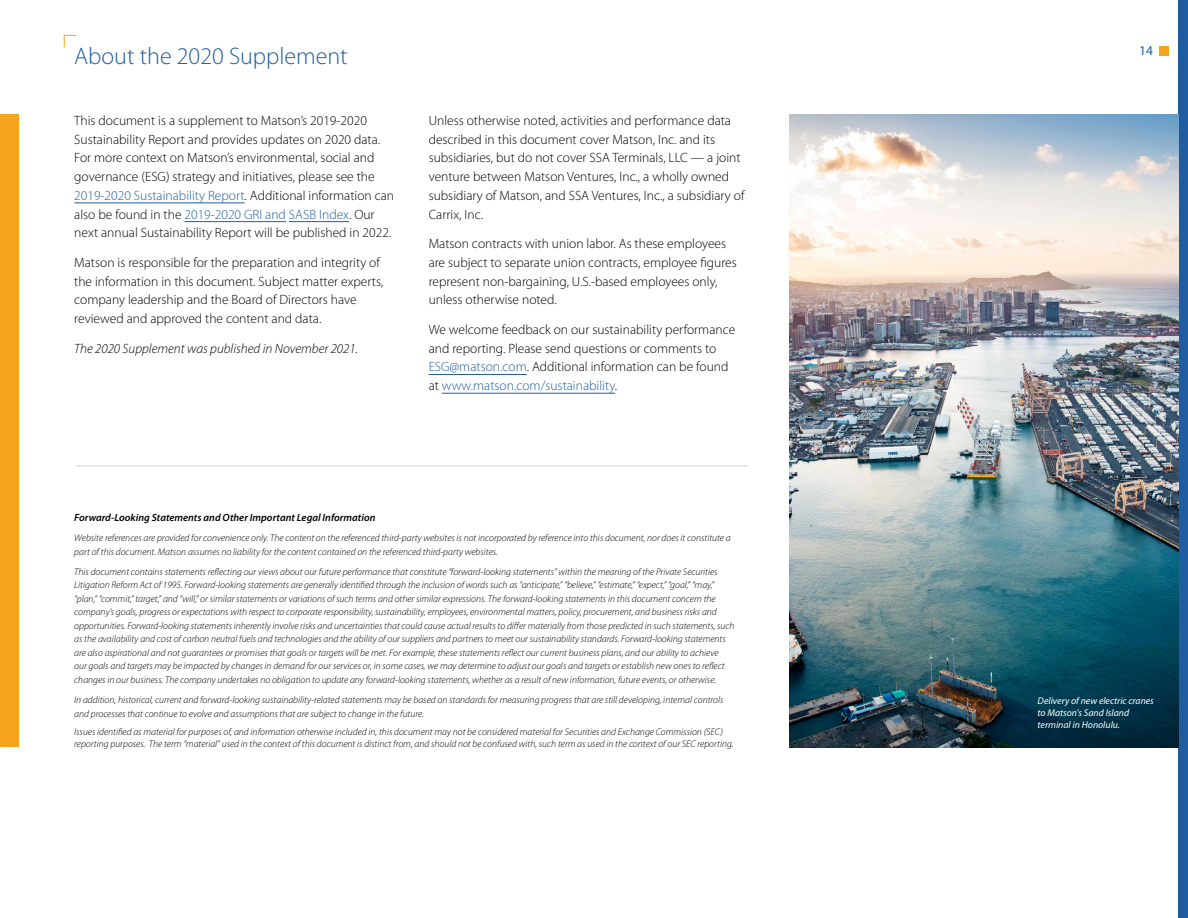
<style>
.page{position:relative;width:1188px;height:918px;background:#fff}
.page>*{position:absolute;margin:0;border:0;box-sizing:border-box;transform-origin:0 0}
.t1{font:300 24px "Myriad Pro";color:#205da0}
.t2{font:300 13.5px/18.8px "Myriad Pro";color:#000}
.t3{font:italic 300 13.5px "Myriad Pro";color:#000}
.t4{font:13.5px "Myriad Pro";color:#205da0}
.t5{font:italic 600 10.5px "Myriad Pro";color:#000}
.t6{font:italic 300 9.75px/13.5px "Myriad Pro";color:#000}
.t7{font:italic 9.75px/12px "Myriad Pro";color:#fff}
.s1{color:#205da0}
</style>
<div class="page">
<div style="left:1160px;top:46px;width:9px;height:10px;background:#f4a41d"></div>
<div style="left:1178px;top:0;width:10px;height:918px;background:#205da0"></div>
<img style="left:789px;top:115px;width:389px;height:632px">
<hr style="left:74px;top:203px;width:171px;height:1px;background:#205da0">
<hr style="left:185px;top:221px;width:101px;height:1px;background:#205da0">
<hr style="left:289px;top:221px;width:60px;height:1px;background:#205da0">
<hr style="left:429px;top:374px;width:98px;height:1px;background:#205da0">
<hr style="left:442px;top:393px;width:173px;height:1px;background:#205da0">
<hr style="left:75px;top:466px;width:673px;height:1px;background:#d1d3d4">
<div style="left:0;top:115px;width:19px;height:632px;background:#f4a41d"></div>
<svg style="left:64px;top:35px;width:12px;height:12px"></svg>
<h1 class="t1" style="left:74px;top:42px;width:275px">About the 2020 Supplement</h1>
<p class="t2" style="left:74px;top:111px;width:321px">This document is a supplement to Matson’s 2019-2020<br>Sustainability Report and provides updates on 2020 data.<br>For more context on Matson’s environmental, social and governance (ESG) strategy and initiatives, please see the <span class="s1">2019-2020 Sustainability Report</span>. Additional information can also be found in the <span class="s1">2019-2020 GRI and SASB Index</span>. Our next annual Sustainability Report will be published in 2022.</p>
<h2 class="t2" style="left:74px;top:253px;width:311px">Matson is responsible for the preparation and integrity of the information in this document. Subject matter experts, company leadership and the Board of Directors have reviewed and approved the content and data.</h2>
<h2 class="t3" style="left:74px;top:341px;width:285px">The 2020 Supplement was published in November 2021.</h2>
<p class="t2" style="left:429px;top:111px;width:317px">Unless otherwise noted, activities and performance data described in this document cover Matson, Inc. and its subsidiaries, but do not cover SSA Terminals, LLC — a joint venture between Matson Ventures, Inc., a wholly owned subsidiary of Matson, and SSA Ventures, Inc., a subsidiary of Carrix, Inc.</p>
<h2 class="t2" style="left:429px;top:235px;width:310px">Matson contracts with union labor. As these employees are subject to separate union contracts, employee figures represent non-bargaining, U.S.-based employees only, unless otherwise noted.</h2>
<h2 class="t2" style="left:429px;top:320px;width:308px">We welcome feedback on our sustainability performance and reporting. Please send questions or comments to <span class="s1">ESG@matson.com</span>. Additional information can be found at <span class="s1">www.matson.com/sustainability</span>.</h2>
<p class="t5" style="left:74px;top:512px;width:303px">Forward-Looking Statements and Other Important Legal Information</p>
<p class="t6" style="left:74px;top:531px;width:658px">Website references are provided for convenience only. The content on the referenced third-party websites is not incorporated by reference into this document, nor does it constitute a part of this document. Matson assumes no liability for the content contained on the referenced third-party websites.</p>
<p class="t6" style="left:74px;top:565px;width:662px">This document contains statements reflecting our views about our future performance that constitute “forward-looking statements” within the meaning of the Private Securities Litigation Reform Act of 1995. Forward-looking statements are generally identified through the inclusion of words such as “anticipate,” “believe,” “estimate,” “expect,” “goal,” “may,” “plan,” “commit,” target,” and “will,” or similar statements or variations of such terms and other similar expressions. The forward-looking statements in this document concern the company’s goals, progress or expectations with respect to corporate responsibility, sustainability, employees, environmental matters, policy, procurement, and business risks and opportunities. Forward-looking statements inherently involve risks and uncertainties that could cause actual results to differ materially from those predicted in such statements, such as the availability and cost of carbon neutral fuels and technologies and the ability of our suppliers and partners to meet our sustainability standards. Forward-looking statements are also aspirational and not guarantees or promises that goals or targets will be met. For example, these statements reflect our current business plans, and our ability to achieve<br>our goals and targets may be impacted by changes in demand for our services or, in some cases, we may determine to adjust our goals and targets or establish new ones to reflect changes in our business. The company undertakes no obligation to update any forward-looking statements, whether as a result of new information, future events, or otherwise.</p>
<p class="t6" style="left:74px;top:693px;width:651px">In addition, historical, current and forward-looking sustainability-related statements may be based on standards for measuring progress that are still developing, internal controls and processes that continue to evolve and assumptions that are subject to change in the future.</p>
<p class="t6" style="left:74px;top:726px;width:661px;line-height:12px">Issues identified as material for purposes of, and information otherwise included in, this document may not be considered material for Securities and Exchange Commission (SEC) reporting purposes. The term “material” used in the context of this document is distinct from, and should not be confused with, such term as used in the context of our SEC reporting.</p>
<h2 class="t4" style="left:1139px;top:43px;width:15px">14</h2>
<p class="t7" style="left:1038px;top:695px;width:118px">Delivery of new electric cranes to Matson's Sand Island terminal in Honolulu.</p>
</div>
